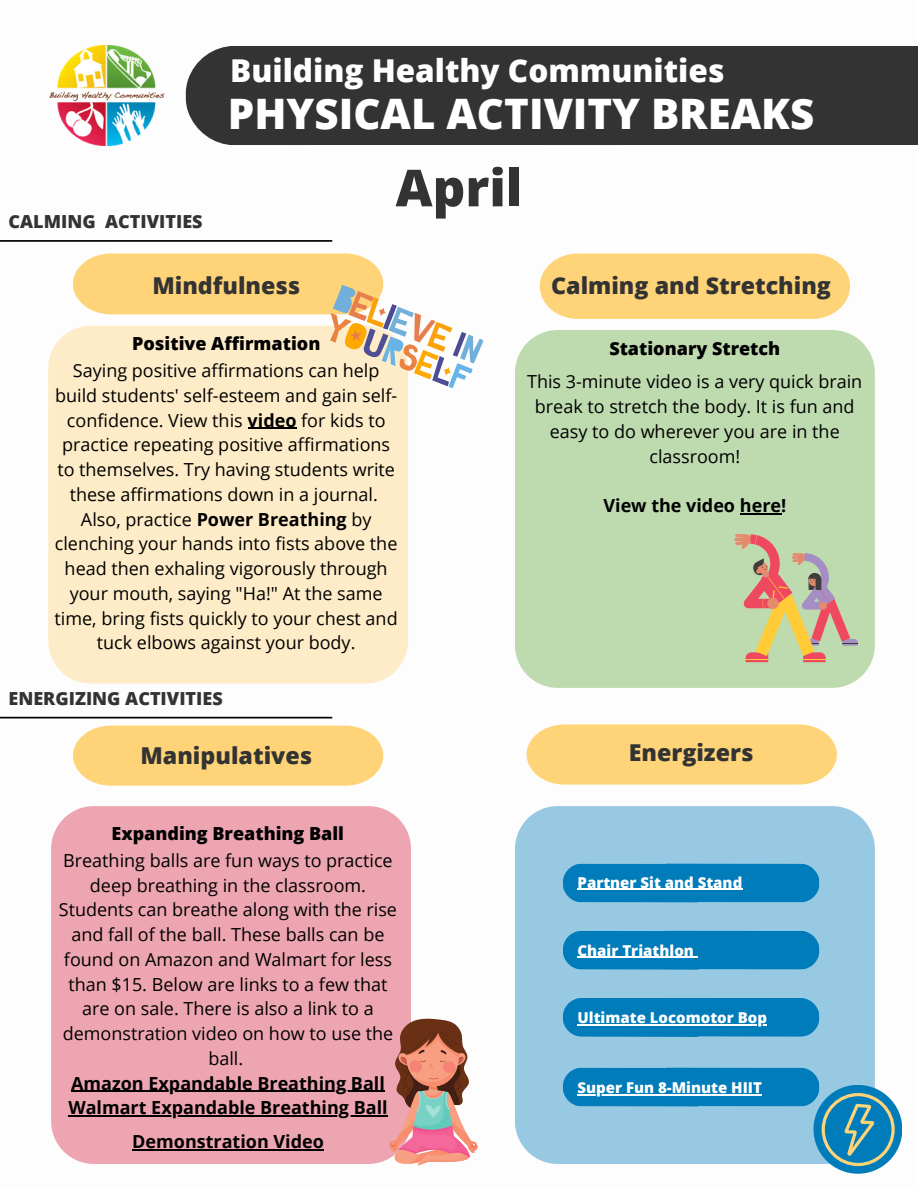
<style>
.page{position:relative;width:918px;height:1188px;background:#fff}
.page>*{position:absolute;margin:0;border:0;box-sizing:border-box;transform-origin:0 0}
.t1{font:800 51px "Open Sans";color:#333}
.t2{font:800 42px "Open Sans";color:#fff}
.t3{font:800 31.5px "Open Sans";color:#fff}
.t4{font:800 23.25px "Open Sans";color:#333}
.t5{font:18px/24.8px "Open Sans";color:#000;text-align:center}
.t6{font:700 18px "Open Sans";color:#000}
.t7{font:800 18px "Open Sans";color:#000}
.t8{font:800 18px "Open Sans";color:#333}
.t9{font:800 15px "Open Sans";color:#fff}
.s1{font-weight:700}
</style>
<div class="page">
<svg style="left:185px;top:46px;width:105px;height:99px;background:#484848"></svg>
<div style="left:290px;top:46px;width:340px;height:99px;background:#333"></div>
<div style="left:605px;top:46px;width:313px;height:99px;background:#333"></div>
<img style="left:49px;top:46px;width:116px;height:100px">
<div style="left:48px;top:330px;width:360px;height:354px;background:#fdecc7"></div>
<div style="left:73px;top:726px;width:310px;height:60px;background:#ffd478"></div>
<svg style="left:0;top:717px;width:332px;height:1px"></svg>
<svg style="left:0;top:240px;width:332px;height:2px"></svg>
<div style="left:540px;top:254px;width:310px;height:65px;background:#ffd478"></div>
<svg style="left:527px;top:724px;width:310px;height:61px;background:#fed680"></svg>
<div style="left:51px;top:806px;width:360px;height:358px;background:#eda5b2"></div>
<div style="left:515px;top:806px;width:360px;height:358px;background:#97c9e2"></div>
<svg style="left:563px;top:998px;width:256px;height:39px;background:#0a81bc"></svg>
<div style="left:515px;top:330px;width:360px;height:358px;background:#bedaaf"></div>
<div style="left:813px;top:1085px;width:89px;height:89px;background:#007cba;border-radius:50%"></div>
<svg style="left:563px;top:1067px;width:332px;height:99px"></svg>
<svg style="left:73px;top:254px;width:411px;height:139px"></svg>
<svg style="left:734px;top:534px;width:124px;height:128px;background:#c9b995"></svg>
<svg style="left:389px;top:1018px;width:89px;height:148px"></svg>
<svg style="left:563px;top:863px;width:256px;height:40px;background:#0f83be"></svg>
<hr style="left:587px;top:889px;width:155px;height:1px;background:#fff">
<hr style="left:248px;top:428px;width:49px;height:1px;background:#000">
<hr style="left:740px;top:513px;width:41px;height:1px;background:#000">
<hr style="left:71px;top:1091px;width:314px;height:1px;background:#000">
<hr style="left:68px;top:1116px;width:320px;height:1px;background:#000">
<hr style="left:132px;top:1149px;width:192px;height:1px;background:#000">
<svg style="left:563px;top:931px;width:256px;height:39px;background:#0c82bd"></svg>
<hr style="left:578px;top:1025px;width:189px;height:1px;background:#fff">
<hr style="left:578px;top:1094px;width:184px;height:1px;background:#fff">
<p class="t8" style="left:9px;top:209px;width:196px">CALMING ACTIVITIES</p>
<p class="t3" style="left:230px;top:48px;width:496px">Building Healthy Communities</p>
<p class="t2" style="left:228px;top:84px;width:588px">PHYSICAL ACTIVITY BREAKS</p>
<p class="t1" style="left:396px;top:152px;width:128px">April</p>
<p class="t4" style="left:152px;top:269px;width:149px">Mindfulness</p>
<p class="t4" style="left:551px;top:269px;width:281px">Calming and Stretching</p>
<p class="t7" style="left:132px;top:331px;width:190px">Positive Affirmation</p>
<p class="t5" style="left:55px;top:358px;width:344px">Saying positive affirmations can help build students' self-esteem and gain self&shy;confidence. View this <span class="s1">video</span> for kids to practice repeating positive affirmations to themselves. Try having students write these affirmations down in a journal.</p>
<p class="t5" style="left:55px;top:506px;width:345px">Also, practice <span class="s1">Power Breathing</span> by clenching your hands into fists above the head then exhaling vigorously through your mouth, saying "Ha!" At the same time, bring fists quickly to your chest and tuck elbows against your body.</p>
<p class="t8" style="left:9px;top:686px;width:216px">ENERGIZING ACTIVITIES</p>
<p class="t4" style="left:140px;top:739px;width:173px">Manipulatives</p>
<p class="t7" style="left:112px;top:821px;width:234px">Expanding Breathing Ball</p>
<p class="t5" style="left:59px;top:848px;width:340px">Breathing balls are fun ways to practice deep breathing in the classroom.<br>Students can breathe along with the rise and fall of the ball. These balls can be found on Amazon and Walmart for less than $15. Below are links to a few that are on sale. There is also a link to a demonstration video on how to use the ball.</p>
<p class="t6" style="left:71px;top:1070px;width:315px">Amazon Expandable Breathing Ball</p>
<p class="t6" style="left:68px;top:1095px;width:321px">Walmart Expandable Breathing Ball</p>
<p class="t6" style="left:132px;top:1129px;width:193px">Demonstration Video</p>
<p class="t7" style="left:609px;top:336px;width:172px">Stationary Stretch</p>
<p class="t5" style="left:527px;top:369px;width:337px">This 3-minute video is a very quick brain break to stretch the body. It is fun and easy to do wherever you are in the classroom!</p>
<p class="t6" style="left:604px;top:493px;width:184px">View the video here!</p>
<p class="t4" style="left:629px;top:736px;width:126px">Energizers</p>
<p class="t9" style="left:578px;top:871px;width:166px">Partner Sit and Stand</p>
<p class="t9" style="left:578px;top:940px;width:118px">Chair Triathlon</p>
<p class="t9" style="left:578px;top:1007px;width:191px">Ultimate Locomotor Bop</p>
<p class="t9" style="left:578px;top:1077px;width:186px">Super Fun 8-Minute HIIT</p>
</div>
